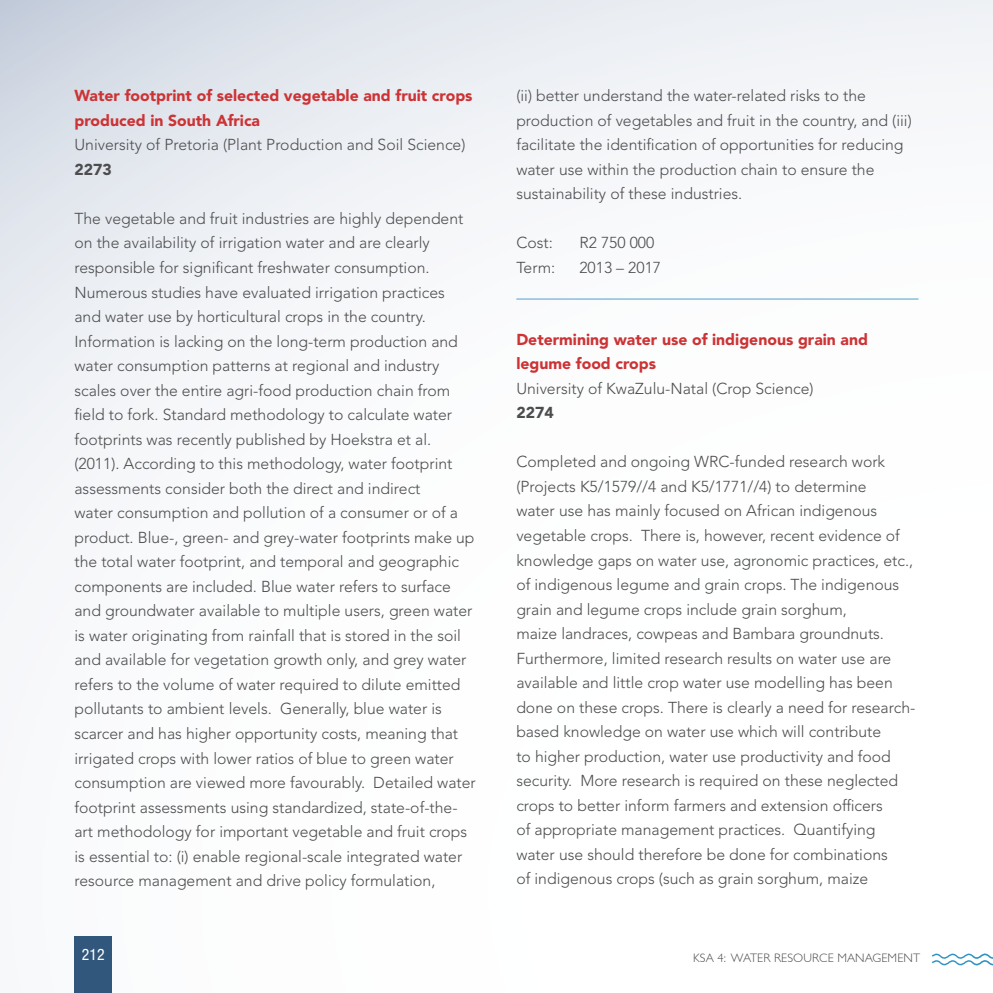
<style>
.page{position:relative;width:993px;height:993px;background:#fff}
.page>*{position:absolute;margin:0;border:0;box-sizing:border-box;transform-origin:0 0}
.t1{font:300 15.75px/24.5px "Avenir LT Std";color:#4d4d4f}
.t2{font:900 15.75px/24.5px "Avenir LT Std";color:#cc3335}
.t3{font:900 15.75px "Avenir LT Std";color:#4d4d4f}
.t4{font:condensed 15.75px "Helvetica Neue LT Std";color:#fff}
.t5{font:300 12.25px "Gill Sans";letter-spacing:.01em;color:#4d4d4f}
</style>
<div class="page">
<div style="left:74px;top:935px;width:38px;height:57px;background:#31577c"></div>
<svg style="left:931px;top:953px;width:61px;height:13px"></svg>
<hr style="left:516px;top:298px;width:402px;height:1px;background:#529fca">
<p class="t2" style="left:74px;top:83px;width:399px">Water footprint of selected vegetable and fruit crops produced in South Africa</p>
<p class="t1" style="left:74px;top:133px;width:392px">University of Pretoria (Plant Production and Soil Science)</p>
<p class="t3" style="left:74px;top:160px;width:39px">2273</p>
<p class="t1" style="left:74px;top:206px;width:402px">The vegetable and fruit industries are highly dependent on the availability of irrigation water and are clearly responsible for significant freshwater consumption.<br>Numerous studies have evaluated irrigation practices<br>and water use by horticultural crops in the country.<br>Information is lacking on the long-term production and water consumption patterns at regional and industry scales over the entire agri-food production chain from field to fork. Standard methodology to calculate water footprints was recently published by Hoekstra et al. (2011). According to this methodology, water footprint assessments consider both the direct and indirect<br>water consumption and pollution of a consumer or of a product. Blue-, green- and grey-water footprints make up the total water footprint, and temporal and geographic components are included. Blue water refers to surface and groundwater available to multiple users, green water is water originating from rainfall that is stored in the soil and available for vegetation growth only, and grey water refers to the volume of water required to dilute emitted pollutants to ambient levels. Generally, blue water is scarcer and has higher opportunity costs, meaning that irrigated crops with lower ratios of blue to green water consumption are viewed more favourably. Detailed water footprint assessments using standardized, state-of-the&shy;art methodology for important vegetable and fruit crops is essential to: (i) enable regional-scale integrated water resource management and drive policy formulation,</p>
<p class="t1" style="left:516px;top:84px;width:397px">(ii) better understand the water-related risks to the production of vegetables and fruit in the country, and (iii) facilitate the identification of opportunities for reducing water use within the production chain to ensure the sustainability of these industries.</p>
<p class="t1" style="left:516px;top:231px;width:38px">Cost:</p>
<p class="t1" style="left:579px;top:231px;width:76px">R2 750 000</p>
<p class="t1" style="left:516px;top:255px;width:40px">Term:</p>
<p class="t1" style="left:579px;top:255px;width:83px">2013 – 2017</p>
<p class="t2" style="left:516px;top:327px;width:353px">Determining water use of indigenous grain and legume food crops</p>
<p class="t1" style="left:516px;top:376px;width:299px">University of KwaZulu-Natal (Crop Science)</p>
<p class="t3" style="left:516px;top:403px;width:39px">2274</p>
<p class="t1" style="left:516px;top:449px;width:400px">Completed and ongoing WRC-funded research work (Projects K5/1579//4 and K5/1771//4) to determine<br>water use has mainly focused on African indigenous vegetable crops. There is, however, recent evidence of knowledge gaps on water use, agronomic practices, etc., of indigenous legume and grain crops. The indigenous grain and legume crops include grain sorghum,<br>maize landraces, cowpeas and Bambara groundnuts.<br>Furthermore, limited research results on water use are available and little crop water use modelling has been done on these crops. There is clearly a need for research&shy;based knowledge on water use which will contribute<br>to higher production, water use productivity and food security. More research is required on these neglected crops to better inform farmers and extension officers<br>of appropriate management practices. Quantifying water use should therefore be done for combinations<br>of indigenous crops (such as grain sorghum, maize</p>
<p class="t4" style="left:82px;top:944px;width:24px">212</p>
<p class="t5" style="left:693px;top:950px;width:228px">KSA 4: WATER RESOURCE MANAGEMENT</p>
</div>
